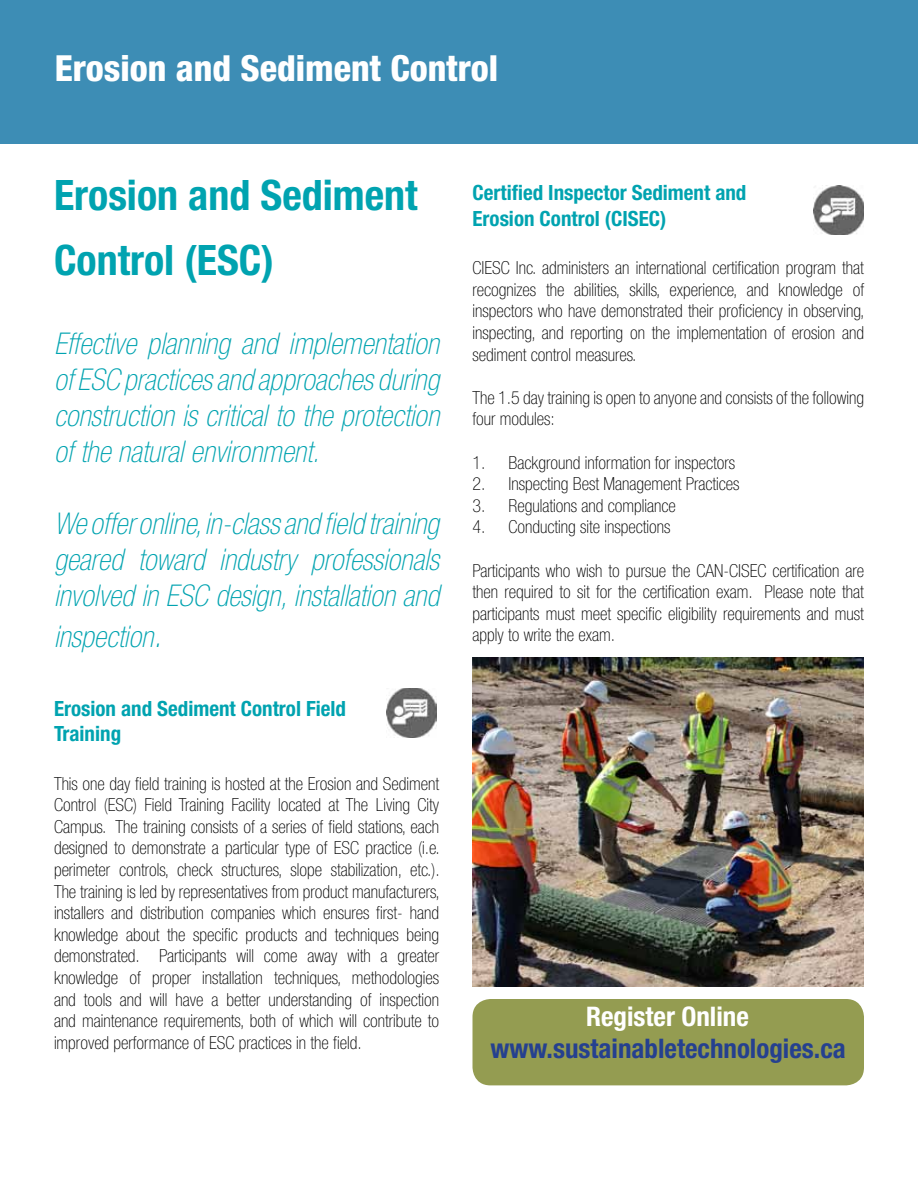
<style>
.page{position:relative;width:918px;height:1188px;background:#fff}
.page>*{position:absolute;margin:0;border:0;box-sizing:border-box;transform-origin:0 0}
.t1{font:700 condensed 42px/64.8px "Helvetica Neue LT Pro";color:#00a3b0}
.t2{font:800 condensed 36px "Helvetica Neue LT Pro";color:#fff}
.t3{font:italic 100 condensed 30px/36px "Helvetica Neue LT Pro";color:#00a3b0;text-align:justify}
.t4{font:700 condensed 27px "Helvetica Neue LT Pro";color:#25408f}
.t5{font:700 condensed 27px "Helvetica Neue LT Pro";color:#fff}
.t6{font:700 condensed 21px/25.2px "Helvetica Neue LT Pro";color:#00a3b0}
.t7{font:100 condensed 18px/21.6px "Helvetica Neue LT Pro";color:#000;text-align:justify}
.s1{font-size:34.5px}
</style>
<div class="page">
<div style="left:0;top:0;width:918px;height:144px;background:#3d8db5"></div>
<img style="left:386px;top:689px;width:50px;height:48px">
<img style="left:473px;top:657px;width:391px;height:329px">
<div style="left:472px;top:999px;width:392px;height:86px;background:#949c51;border-radius:18px"></div>
<img style="left:814px;top:185px;width:50px;height:49px">
<h2 class="t2" style="left:55px;top:46px;width:445px">Erosion and Sediment Control</h2>
<h1 class="t1" style="left:54px;top:162px;width:365px">Erosion and Sediment<br>Control (ESC)</h1>
<h3 class="t3" style="left:54px;top:327px;width:387px">Effective planning and implementation of ESC practices and approaches during construction is critical to the protection of the natural environment.</h3>
<h3 class="t3" style="left:54px;top:507px;width:387px">We offer online, in-class and field training geared toward industry professionals involved in ESC design, installation and</h3>
<h3 class="t3" style="left:54px;top:620px;width:109px">inspection<span class="s1">.</span></h3>
<p class="t6" style="left:54px;top:695px;width:294px">Erosion and Sediment Control Field<br>Training</p>
<p class="t7" style="left:54px;top:773px;width:387px">This one day field training is hosted at the Erosion and Sediment Control (ESC) Field Training Facility located at The Living City Campus. The training consists of a series of field stations, each designed to demonstrate a particular type of ESC practice (i.e. perimeter controls, check structures, slope stabilization, etc.).<br>The training is led by representatives from product manufacturers, installers and distribution companies which ensures first- hand knowledge about the specific products and techniques being demonstrated. Participants will come away with a greater knowledge of proper installation techniques, methodologies and tools and will have a better understanding of inspection and maintenance requirements, both of which will contribute to improved performance of ESC practices in the field.</p>
<p class="t6" style="left:472px;top:180px;width:275px">Certified Inspector Sediment and<br>Erosion Control (CISEC)</p>
<p class="t7" style="left:472px;top:258px;width:394px">CIESC Inc. administers an international certification program that recognizes the abilities, skills, experience, and knowledge of inspectors who have demonstrated their proficiency in observing, inspecting, and reporting on the implementation of erosion and sediment control measures.</p>
<p class="t7" style="left:472px;top:387px;width:393px">The 1.5 day training is open to anyone and consists of the following four modules:</p>
<p class="t7" style="left:472px;top:452px;width:264px">1. Background information for inspectors</p>
<p class="t7" style="left:472px;top:474px;width:268px">2. Inspecting Best Management Practices</p>
<p class="t7" style="left:472px;top:495px;width:205px">3. Regulations and compliance</p>
<p class="t7" style="left:472px;top:517px;width:199px">4. Conducting site inspections</p>
<p class="t7" style="left:472px;top:560px;width:393px">Participants who wish to pursue the CAN-CISEC certification are then required to sit for the certification exam. Please note that participants must meet specific eligibility requirements and must apply to write the exam.</p>
<h3 class="t5" style="left:586px;top:1000px;width:164px">Register Online</h3>
<h3 class="t4" style="left:491px;top:1032px;width:357px">www.sustainabletechnologies.ca</h3>
</div>
